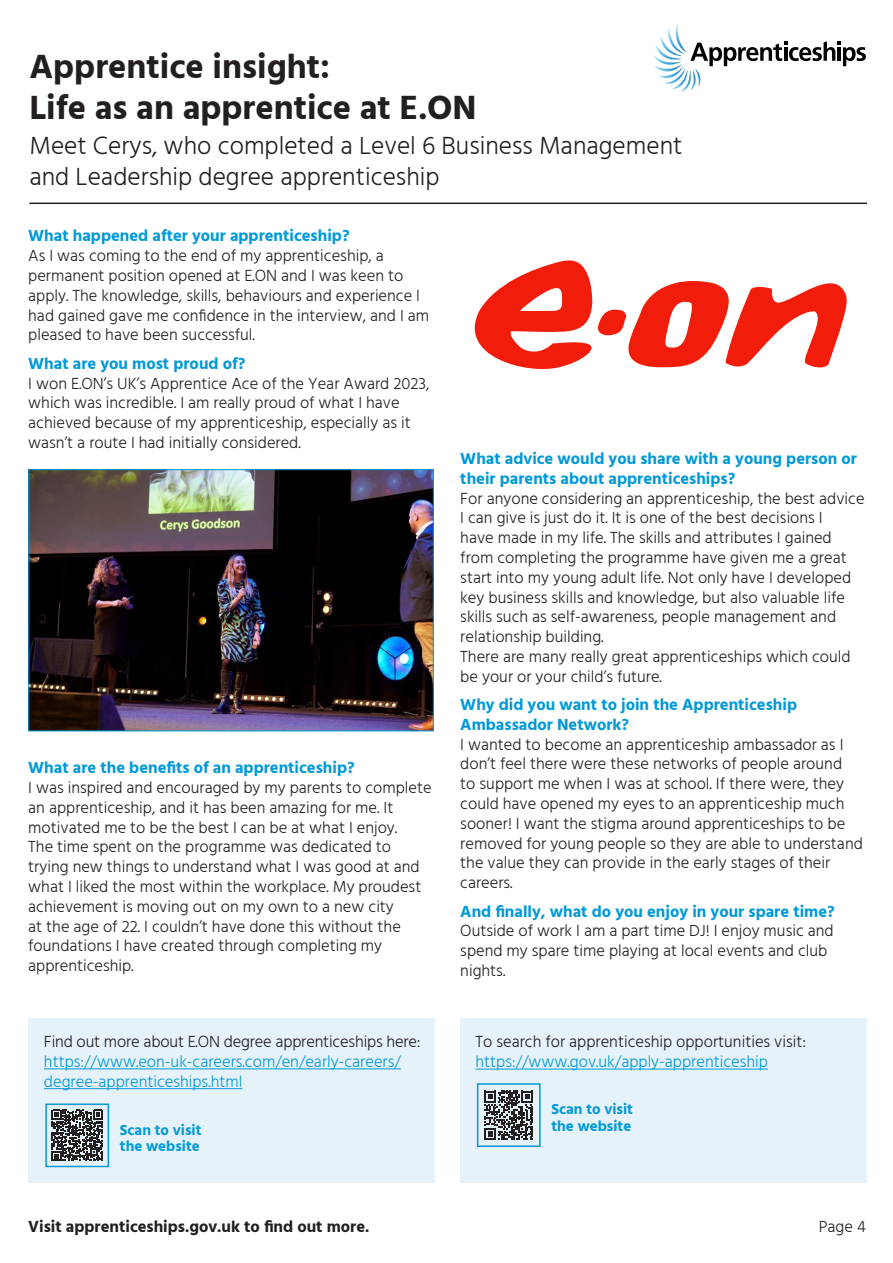
<style>
.page{position:relative;width:893px;height:1263px;background:#fff}
.page>*{position:absolute;margin:0;border:0;box-sizing:border-box;transform-origin:0 0}
.Page_title_heading{font:700 34.5px/41.4px "Hind";color:#231f20}
.Page_title_heading-2{font:300 25.5px/30.6px "Hind";color:#231f20}
.TOC_body_text{font:300 16.5px/19.8px "Hind";color:#231f20}
.TOC_body_text-2{font:300 16.5px/19.8px "Hind";color:#0199d7}
.t1{font:700 16.5px "Hind";color:#231f20}
.t2{font:700 15px/16.5px "Hind";color:#0199d7}
.s1{font-weight:700;color:#0199d7}
.s2{color:#0199d7}
</style>
<div class="page">
<hr style="left:29px;top:203px;width:838px;height:1px;background:#231f20">
<svg style="left:653px;top:23px;width:213px;height:68px"></svg>
<hr style="left:837px;top:47px;width:4px;height:14px;background:#000001">
<svg style="left:474px;top:260px;width:373px;height:109px"></svg>
<img style="left:30px;top:471px;width:402px;height:258px">
<div style="left:28px;top:469px;width:406px;height:262px;border:1px solid #0199d7"></div>
<div style="left:28px;top:1018px;width:407px;height:164px;background:#e6f2fa"></div>
<hr style="left:44px;top:1068px;width:357px;height:1px;background:#0199d7">
<hr style="left:44px;top:1088px;width:198px;height:1px;background:#0199d7">
<svg style="left:52px;top:1110px;width:51px;height:51px"></svg>
<div style="left:45px;top:1103px;width:64px;height:64px;border:2px solid #0199d7"></div>
<div style="left:460px;top:1018px;width:406px;height:164px;background:#e6f2fa"></div>
<hr style="left:475px;top:1069px;width:293px;height:1px;background:#0199d7">
<svg style="left:484px;top:1091px;width:49px;height:48px"></svg>
<div style="left:477px;top:1083px;width:64px;height:64px;border:2px solid #0199d7"></div>
<p class="Page_title_heading" style="left:29px;top:45px;width:449px">Apprentice insight:<br>Life as an apprentice at E.ON</p>
<p class="Page_title_heading-2" style="left:29px;top:132px;width:654px">Meet Cerys, who completed a Level 6 Business Management and Leadership degree apprenticeship</p>
<p class="TOC_body_text" style="left:28px;top:227px;width:402px"><span class="s1">What happened after your apprenticeship?<br></span>As I was coming to the end of my apprenticeship, a permanent position opened at E.ON and I was keen to apply. The knowledge, skills, behaviours and experience I had gained gave me confidence in the interview, and I am pleased to have been successful.</p>
<p class="TOC_body_text" style="left:28px;top:354px;width:403px"><span class="s1">What are you most proud of?<br></span>I won E.ON’s UK’s Apprentice Ace of the Year Award 2023, which was incredible. I am really proud of what I have achieved because of my apprenticeship, especially as it wasn’t a route I had initially considered.</p>
<p class="TOC_body_text" style="left:28px;top:759px;width:405px"><span class="s1">What are the benefits of an apprenticeship?<br></span>I was inspired and encouraged by my parents to complete an apprenticeship, and it has been amazing for me. It motivated me to be the best I can be at what I enjoy.<br>The time spent on the programme was dedicated to trying new things to understand what I was good at and what I liked the most within the workplace. My proudest achievement is moving out on my own to a new city<br>at the age of 22. I couldn’t have done this without the foundations I have created through completing my apprenticeship.</p>
<p class="TOC_body_text" style="left:44px;top:1032px;width:378px">Find out more about E.ON degree apprenticeships here:</p>
<p class="TOC_body_text-2" style="left:44px;top:1052px;width:358px">https://www.eon-uk-careers.com/en/early-careers/ degree-apprenticeships.html</p>
<p class="t2" style="left:120px;top:1121px;width:83px">Scan to visit the website</p>
<p class="TOC_body_text" style="left:460px;top:449px;width:406px"><span class="s1">What advice would you share with a young person or their parents about apprenticeships?<br></span>For anyone considering an apprenticeship, the best advice I can give is just do it. It is one of the best decisions I<br>have made in my life. The skills and attributes I gained from completing the programme have given me a great start into my young adult life. Not only have I developed key business skills and knowledge, but also valuable life skills such as self-awareness, people management and relationship building.<br>There are many really great apprenticeships which could be your or your child’s future.</p>
<p class="TOC_body_text" style="left:460px;top:695px;width:404px"><span class="s1">Why did you want to join the Apprenticeship Ambassador Network?<br></span>I wanted to become an apprenticeship ambassador as I don’t feel there were these networks of people around<br>to support me when I was at school. If there were, they could have opened my eyes to an apprenticeship much sooner! I want the stigma around apprenticeships to be removed for young people so they are able to understand the value they can provide in the early stages of their careers.</p>
<p class="TOC_body_text" style="left:460px;top:902px;width:376px"><span class="s1">And finally, what do you enjoy in your spare time?<br></span>Outside of work I am a part time DJ! I enjoy music and spend my spare time playing at local events and club nights.</p>
<p class="TOC_body_text" style="left:475px;top:1033px;width:332px">To search for apprenticeship opportunities visit: <span class="s2">https://www.gov.uk/apply-apprenticeship</span></p>
<p class="t2" style="left:551px;top:1101px;width:83px">Scan to visit the website</p>
<p class="t1" style="left:28px;top:1217px;width:343px">Visit apprenticeships.gov.uk to find out more.</p>
<p class="TOC_body_text" style="left:819px;top:1218px;width:49px">Page 4</p>
</div>
